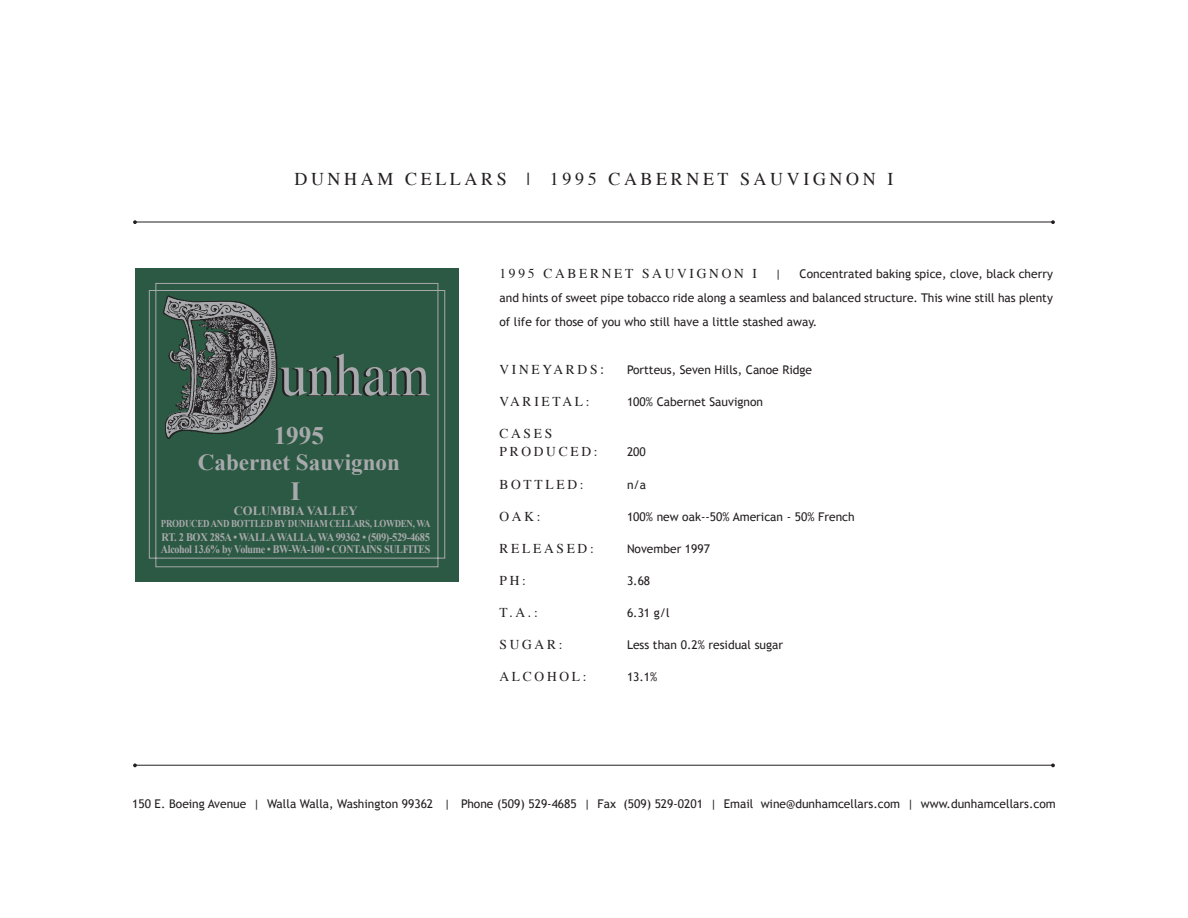
<style>
.page{position:relative;width:1188px;height:918px;background:#fff}
.page>*{position:absolute;margin:0;border:0;box-sizing:border-box;transform-origin:0 0}
.t1{font:700 26.25px "Times New Roman";color:#a8a9ad}
.t2{font:700 25.2px "Times New Roman";color:#a8a9ad}
.t3{font:700 23.1px "Times New Roman";color:#a8a9ad}
.t4{font:18px "Times";letter-spacing:.2em;color:#231f20}
.t5{font:13.5px "Times";letter-spacing:.2em;color:#231f20}
.t6{font:700 12.6px "Times New Roman";color:#a8a9ad}
.t7{font:12px/24px "Trebuchet MS";color:#231f20;text-align:justify}
.t8{font:700 11.55px/12.6px "Times New Roman";letter-spacing:-.03em;color:#a8a9ad;scale:.9 1}
.t9{font:700 10.5px "Times New Roman";letter-spacing:-.03em;color:#a8a9ad;scale:.85 1}
.s1{font-size:15px}
</style>
<div class="page">
<hr style="left:135px;top:222px;width:918px;height:1px;background:#231f20">
<svg style="left:133px;top:220px;width:4px;height:4px"></svg>
<svg style="left:1051px;top:220px;width:4px;height:4px"></svg>
<hr style="left:135px;top:765px;width:918px;height:1px;background:#231f20">
<svg style="left:133px;top:763px;width:4px;height:4px"></svg>
<svg style="left:1051px;top:763px;width:4px;height:4px"></svg>
<div style="left:135px;top:269px;width:324px;height:313px;background:#2c5943"></div>
<svg style="left:149px;top:283px;width:296px;height:284px"></svg>
<p class="t4" style="left:294px;top:167px;width:601px">DUNHAM CELLARS | 1995 CABERNET SAUVIGNON I</p>
<p class="t2" style="left:274px;top:421px;width:52px">1995</p>
<p class="t3" style="left:198px;top:449px;width:204px">Cabernet Sauvignon</p>
<p class="t1" style="left:291px;top:476px;width:12px">I</p>
<p class="t6" style="left:234px;top:503px;width:125px">COLUMBIA VALLEY</p>
<p class="t9" style="left:161px;top:518px;width:319px">PRODUCED AND BOTTLED BY DUNHAM CELLARS, LOWDEN, WA</p>
<p class="t8" style="left:161px;top:531px;width:301px">RT. 2 BOX 285A • WALLA WALLA, WA 99362 • (509)-529-4685<br>Alcohol 13.6% by Volume • BW-WA-100 • CONTAINS SULFITES</p>
<p class="t5" style="left:500px;top:265px;width:259px">1995 CABERNET SAUVIGNON I</p>
<p class="t7" style="left:775px;top:262px;width:8px">|</p>
<p class="t7" style="left:500px;top:262px;width:555px;text-indent:300px">Concentrated baking spice, clove, black cherry and hints of sweet pipe tobacco ride along a seamless and balanced structure. This wine still has plenty of life for those of you who still have a little stashed away.</p>
<p class="t5" style="left:500px;top:361px;width:106px">VINEYARDS<span class="s1">:</span></p>
<p class="t7" style="left:627px;top:358px;width:187px">Portteus, Seven Hills, Canoe Ridge</p>
<p class="t5" style="left:500px;top:393px;width:92px">VARIETAL:</p>
<p class="t7" style="left:627px;top:390px;width:137px">100% Cabernet Sauvignon</p>
<p class="t5" style="left:500px;top:425px;width:54px">CASES</p>
<p class="t5" style="left:500px;top:443px;width:100px">PRODUCED:</p>
<p class="t7" style="left:627px;top:440px;width:20px">200</p>
<p class="t5" style="left:500px;top:475px;width:86px">BOTTLED:</p>
<p class="t7" style="left:627px;top:472px;width:21px">n/a</p>
<p class="t5" style="left:500px;top:508px;width:43px">OAK:</p>
<p class="t7" style="left:627px;top:505px;width:229px">100% new oak--50% American - 50% French</p>
<p class="t5" style="left:500px;top:540px;width:96px">RELEASED:</p>
<p class="t7" style="left:627px;top:537px;width:85px">November 1997</p>
<p class="t5" style="left:500px;top:572px;width:28px">PH:</p>
<p class="t7" style="left:627px;top:569px;width:25px">3.68</p>
<p class="t5" style="left:500px;top:604px;width:40px">T.A.:</p>
<p class="t7" style="left:627px;top:601px;width:44px">6.31 g/l</p>
<p class="t5" style="left:500px;top:636px;width:65px">SUGAR:</p>
<p class="t7" style="left:627px;top:633px;width:158px">Less than 0.2% residual sugar</p>
<p class="t5" style="left:500px;top:668px;width:89px">ALCOHOL:</p>
<p class="t7" style="left:627px;top:665px;width:32px">13.1%</p>
<p class="t7" style="left:132px;top:792px;width:925px">150 E. Boeing Avenue | Walla Walla, Washington 99362 | Phone (509) 529-4685 | Fax (509) 529-0201 | Email wine@dunhamcellars.com | www.dunhamcellars.com</p>
</div>
